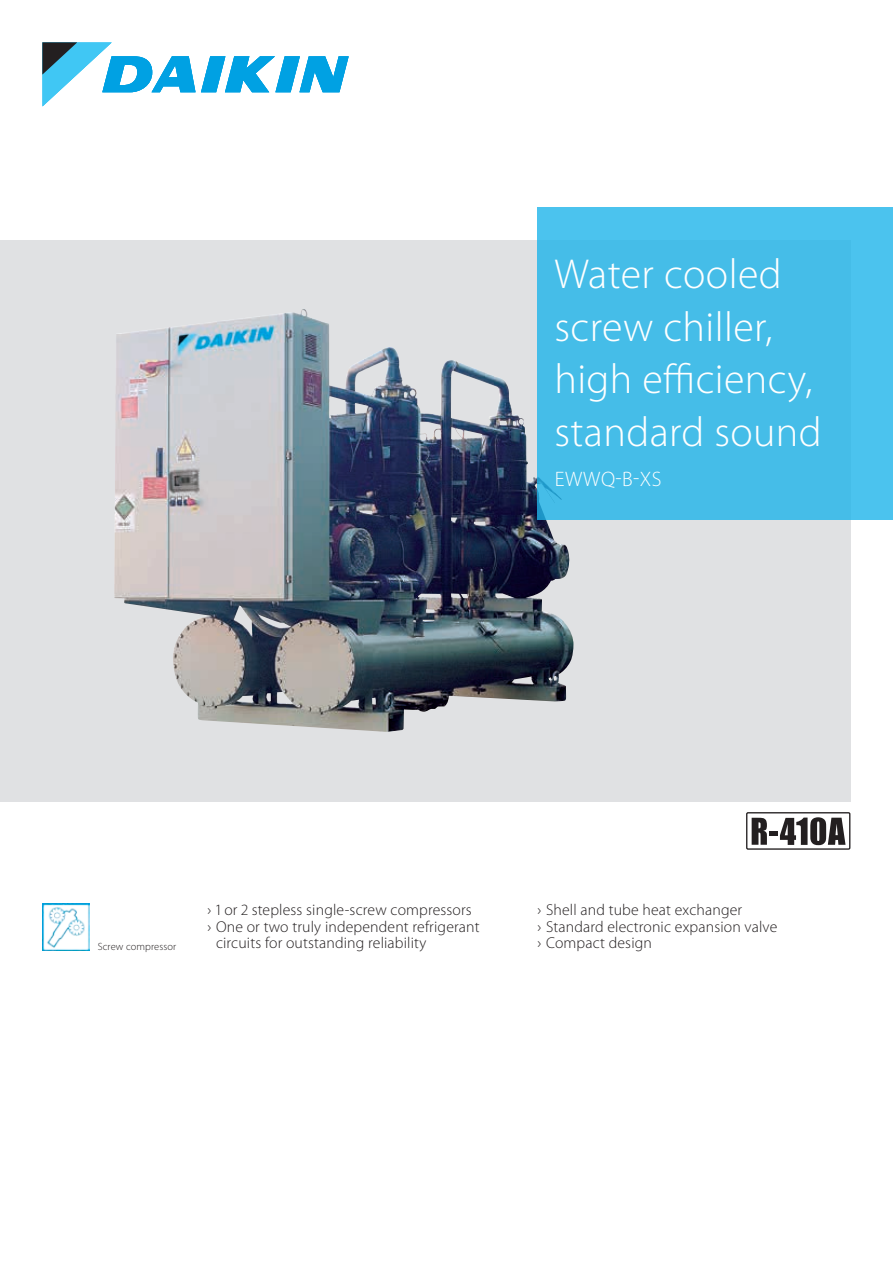
<style>
.page{position:relative;width:893px;height:1263px;background:#fff}
.page>*{position:absolute;margin:0;border:0;box-sizing:border-box;transform-origin:0 0}
.t1{font:300 42px/52.5px "Myriad Pro";letter-spacing:.01em;color:#fff}
.t2{font:300 21px "Myriad Pro";letter-spacing:.03em;color:#fff}
.t3{font:300 15.75px/16.5px "Myriad Pro";letter-spacing:.01em;color:#231f20}
.t4{font:300 10.5px "Myriad Pro";letter-spacing:.01em;color:#231f20}
</style>
<div class="page">
<svg style="left:43px;top:43px;width:306px;height:63px"></svg>
<img style="left:43px;top:903px;width:46px;height:47px">
<div style="left:0;top:241px;width:850px;height:561px;background:#e0e1e3"></div>
<img style="left:114px;top:312px;width:460px;height:420px">
<div style="left:537px;top:208px;width:356px;height:312px;background:#45bde8"></div>
<svg style="left:752px;top:818px;width:15px;height:27px"></svg>
<svg style="left:780px;top:817px;width:65px;height:28px"></svg>
<div style="left:746px;top:812px;width:104px;height:38px;border:1px solid #231f20"></div>
<div style="left:769px;top:831px;width:9px;height:5px;background:#231f20"></div>
<h1 class="t1" style="left:554px;top:248px;width:269px">Water cooled screw chiller, high efficiency, standard sound</h1>
<h2 class="t2" style="left:555px;top:467px;width:108px">EWWQ-B-XS</h2>
<p class="t4" style="left:98px;top:941px;width:80px">Screw compressor</p>
<p class="t3" style="left:207px;top:902px;width:266px">› 1 or 2 stepless single-screw compressors</p>
<p class="t3" style="left:207px;top:918px;width:274px">› One or two truly independent refrigerant</p>
<p class="t3" style="left:216px;top:935px;width:212px">circuits for outstanding reliability</p>
<p class="t3" style="left:537px;top:902px;width:241px">› Shell and tube heat exchanger<br>› Standard electronic expansion valve › Compact design</p>
</div>
